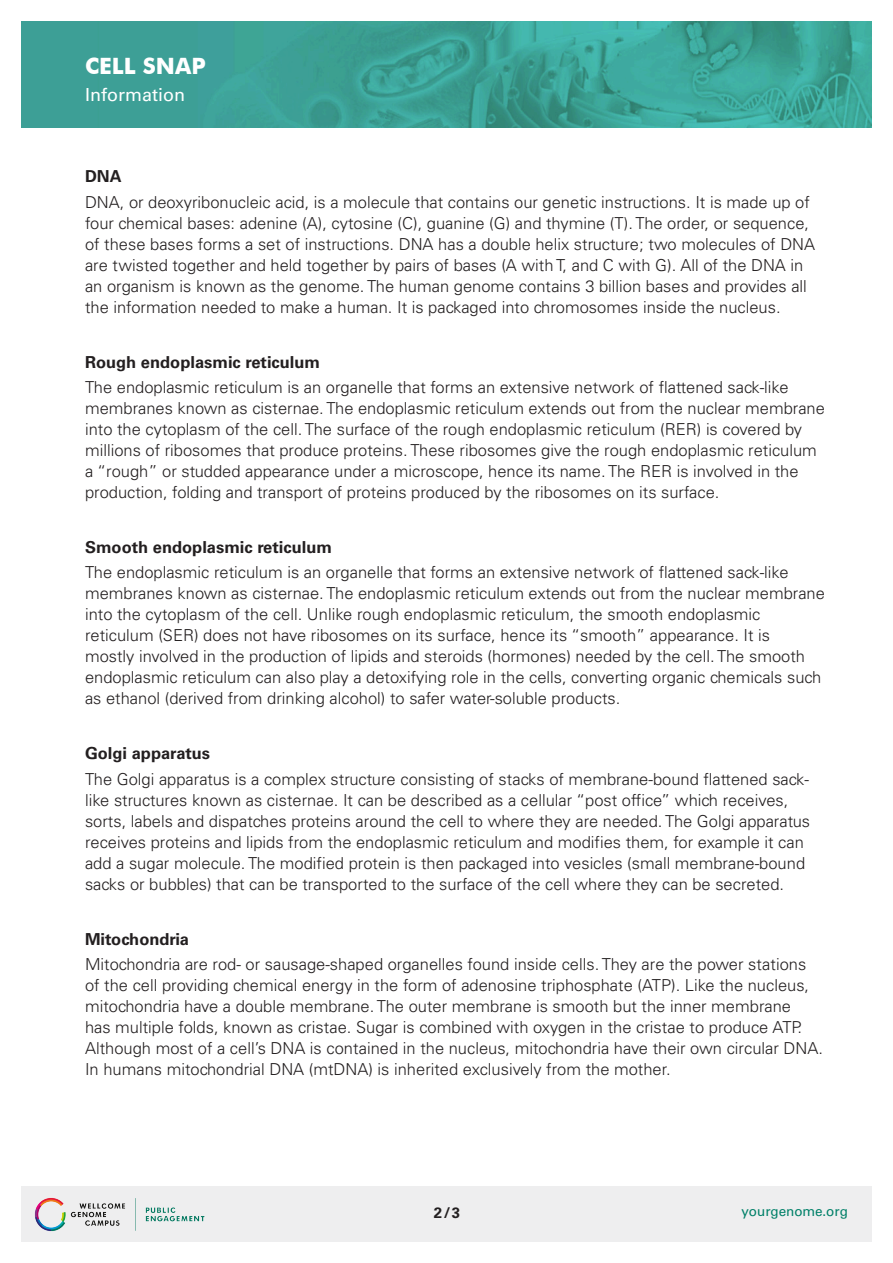
<style>
.page{position:relative;width:893px;height:1263px;background:#fff}
.page>*{position:absolute;margin:0;border:0;box-sizing:border-box;transform-origin:0 0}
.t1{font:700 22.5px "Futura BT";color:#fff}
.t2{font:18px "Univers";color:#fff}
.t3{font:300 16.5px/21px "Univers";color:#231f20}
.Title_4{font:700 16.5px "Univers";color:#231f20}
.t4{font:700 15px "Univers";color:#231f20}
.t5{font:13.5px "Univers";letter-spacing:-.005em;color:#008068}
</style>
<div class="page">
<div style="left:21px;top:1186px;width:851px;height:56px;background:#eeeeef"></div>
<img style="left:21px;top:21px;width:851px;height:107px">
<img style="left:35px;top:1198px;width:169px;height:34px">
<h1 class="t1" style="left:85px;top:52px;width:122px">CELL SNAP</h1>
<p class="t2" style="left:85px;top:84px;width:101px">Information</p>
<p class="Title_4" style="left:85px;top:167px;width:38px">DNA</p>
<p class="t3" style="left:85px;top:191px;width:732px">DNA, or deoxyribonucleic acid, is a molecule that contains our genetic instructions. It is made up of four chemical bases: adenine (A), cytosine (C), guanine (G) and thymine (T). The order, or sequence, of these bases forms a set of instructions. DNA has a double helix structure; two molecules of DNA are twisted together and held together by pairs of bases (A with T, and C with G). All of the DNA in an organism is known as the genome. The human genome contains 3 billion bases and provides all the information needed to make a human. It is packaged into chromosomes inside the nucleus.</p>
<p class="Title_4" style="left:85px;top:352px;width:237px">Rough endoplasmic reticulum</p>
<p class="t3" style="left:85px;top:377px;width:741px">The endoplasmic reticulum is an organelle that forms an extensive network of flattened sack-like membranes known as cisternae. The endoplasmic reticulum extends out from the nuclear membrane into the cytoplasm of the cell. The surface of the rough endoplasmic reticulum (RER) is covered by millions of ribosomes that produce proteins. These ribosomes give the rough endoplasmic reticulum a “rough” or studded appearance under a microscope, hence its name. The RER is involved in the production, folding and transport of proteins produced by the ribosomes on its surface.</p>
<p class="Title_4" style="left:85px;top:538px;width:249px">Smooth endoplasmic reticulum</p>
<p class="t3" style="left:85px;top:562px;width:741px">The endoplasmic reticulum is an organelle that forms an extensive network of flattened sack-like membranes known as cisternae. The endoplasmic reticulum extends out from the nuclear membrane into the cytoplasm of the cell. Unlike rough endoplasmic reticulum, the smooth endoplasmic reticulum (SER) does not have ribosomes on its surface, hence its “smooth” appearance. It is<br>mostly involved in the production of lipids and steroids (hormones) needed by the cell. The smooth endoplasmic reticulum can also play a detoxifying role in the cells, converting organic chemicals such as ethanol (derived from drinking alcohol) to safer water-soluble products.</p>
<p class="Title_4" style="left:85px;top:744px;width:127px">Golgi apparatus</p>
<p class="t3" style="left:85px;top:768px;width:727px">The Golgi apparatus is a complex structure consisting of stacks of membrane-bound flattened sack&shy;like structures known as cisternae. It can be described as a cellular “post office” which receives, sorts, labels and dispatches proteins around the cell to where they are needed. The Golgi apparatus receives proteins and lipids from the endoplasmic reticulum and modifies them, for example it can add a sugar molecule. The modified protein is then packaged into vesicles (small membrane-bound sacks or bubbles) that can be transported to the surface of the cell where they can be secreted.</p>
<p class="Title_4" style="left:85px;top:929px;width:106px">Mitochondria</p>
<p class="t3" style="left:85px;top:953px;width:739px">Mitochondria are rod- or sausage-shaped organelles found inside cells. They are the power stations of the cell providing chemical energy in the form of adenosine triphosphate (ATP). Like the nucleus, mitochondria have a double membrane. The outer membrane is smooth but the inner membrane<br>has multiple folds, known as cristae. Sugar is combined with oxygen in the cristae to produce ATP.<br>Although most of a cell’s DNA is contained in the nucleus, mitochondria have their own circular DNA.<br>In humans mitochondrial DNA (mtDNA) is inherited exclusively from the mother.</p>
<p class="t4" style="left:434px;top:1204px;width:28px">2/3</p>
<p class="t5" style="left:741px;top:1203px;width:108px">yourgenome.org</p>
</div>
